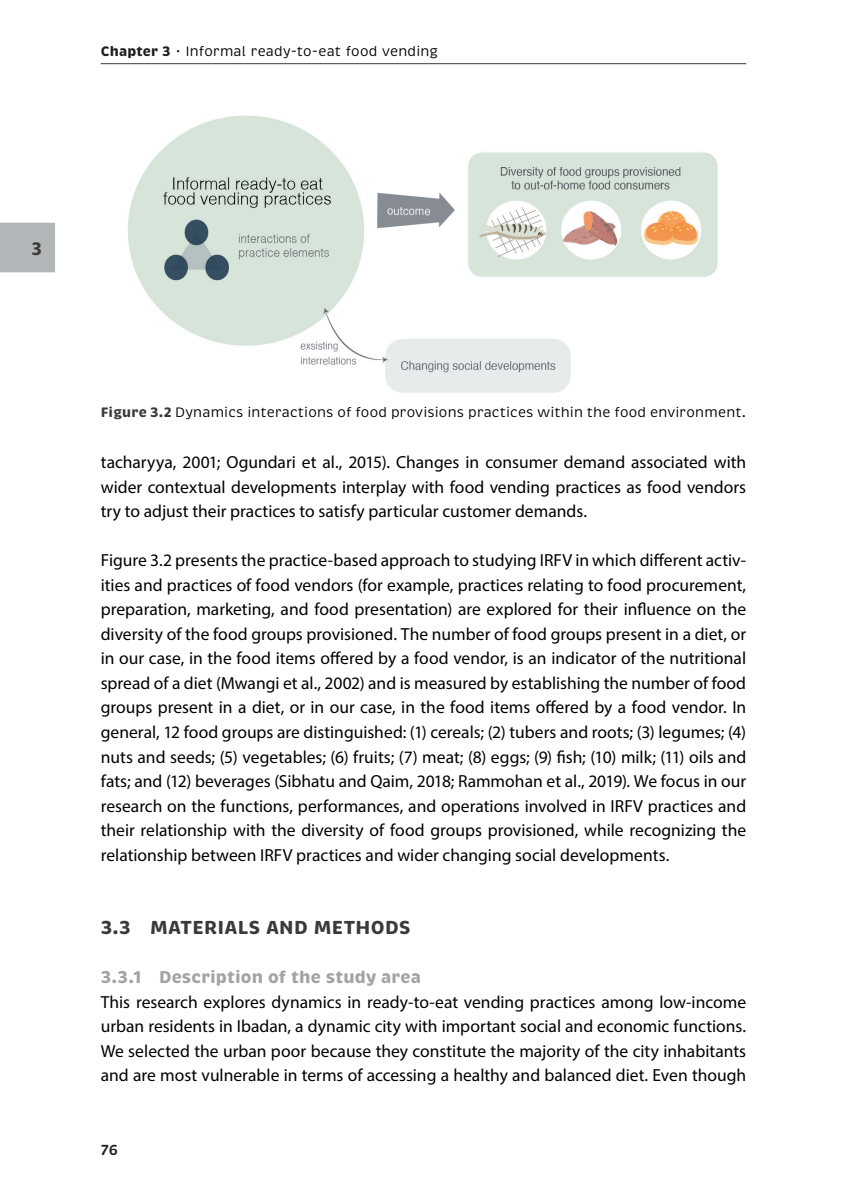
<style>
.page{position:relative;width:847px;height:1194px;background:#fff}
.page>*{position:absolute;margin:0;border:0;box-sizing:border-box;transform-origin:0 0}
.t1{font:700 19.25px "Brevia";letter-spacing:.015em;color:#3a3a3a}
.t2{font:700 19.25px "Myriad Pro";color:#3a3a3a}
.t3{font:17.5px/24.5px "Myriad Pro";color:#000;text-align:justify}
.t4{font:700 17.5px "Brevia";letter-spacing:.005em;color:#a3a3a3}
.t5{font:600 14.88px "Brevia";color:#1e1e1e}
.t6{font:14px "Brevia";letter-spacing:.01em;color:#000}
.t7{font:14px "Brevia";letter-spacing:.01em;color:#010101}
.s1{font-weight:700;color:#1e1e1e}
.s2{font-weight:300}
.s3{font-weight:700;color:#3a3a3a}
</style>
<div class="page">
<div style="left:0;top:223px;width:55px;height:49px;background:#b3b6b9"></div>
<hr style="left:101px;top:63px;width:645px;height:1px;background:#35383d">
<img style="left:128px;top:115px;width:590px;height:278px">
<p class="t7" style="left:101px;top:43px;width:339px"><span class="s1">Chapter 3</span> <span class="s2">•</span> Informal ready-to-eat food vending</p>
<p class="t2" style="left:31px;top:236px;width:12px">3</p>
<p class="t6" style="left:101px;top:404px;width:646px"><span class="s3">Figure 3.2</span> Dynamics interactions of food provisions practices within the food environment.</p>
<p class="t3" style="left:101px;top:450px;width:646px">tacharyya, 2001; Ogundari et al., 2015). Changes in consumer demand associated with wider contextual developments interplay with food vending practices as food vendors try to adjust their practices to satisfy particular customer demands.</p>
<p class="t3" style="left:101px;top:548px;width:646px">Figure 3.2 presents the practice-based approach to studying IRFV in which different activ&shy;ities and practices of food vendors (for example, practices relating to food procurement, preparation, marketing, and food presentation) are explored for their influence on the diversity of the food groups provisioned. The number of food groups present in a diet, or in our case, in the food items offered by a food vendor, is an indicator of the nutritional spread of a diet (Mwangi et al., 2002) and is measured by establishing the number of food groups present in a diet, or in our case, in the food items offered by a food vendor. In general, 12 food groups are distinguished: (1) cereals; (2) tubers and roots; (3) legumes; (4) nuts and seeds; (5) vegetables; (6) fruits; (7) meat; (8) eggs; (9) fish; (10) milk; (11) oils and fats; and (12) beverages (Sibhatu and Qaim, 2018; Rammohan et al., 2019). We focus in our research on the functions, performances, and operations involved in IRFV practices and their relationship with the diversity of food groups provisioned, while recognizing the relationship between IRFV practices and wider changing social developments.</p>
<p class="t1" style="left:101px;top:915px;width:311px">3.3 MATERIALS AND METHODS</p>
<p class="t4" style="left:101px;top:966px;width:321px">3.3.1 Description of the study area</p>
<p class="t3" style="left:101px;top:989px;width:646px">This research explores dynamics in ready-to-eat vending practices among low-income urban residents in Ibadan, a dynamic city with important social and economic functions.<br>We selected the urban poor because they constitute the majority of the city inhabitants and are most vulnerable in terms of accessing a healthy and balanced diet. Even though</p>
<p class="t5" style="left:101px;top:1140px;width:19px">76</p>
</div>
